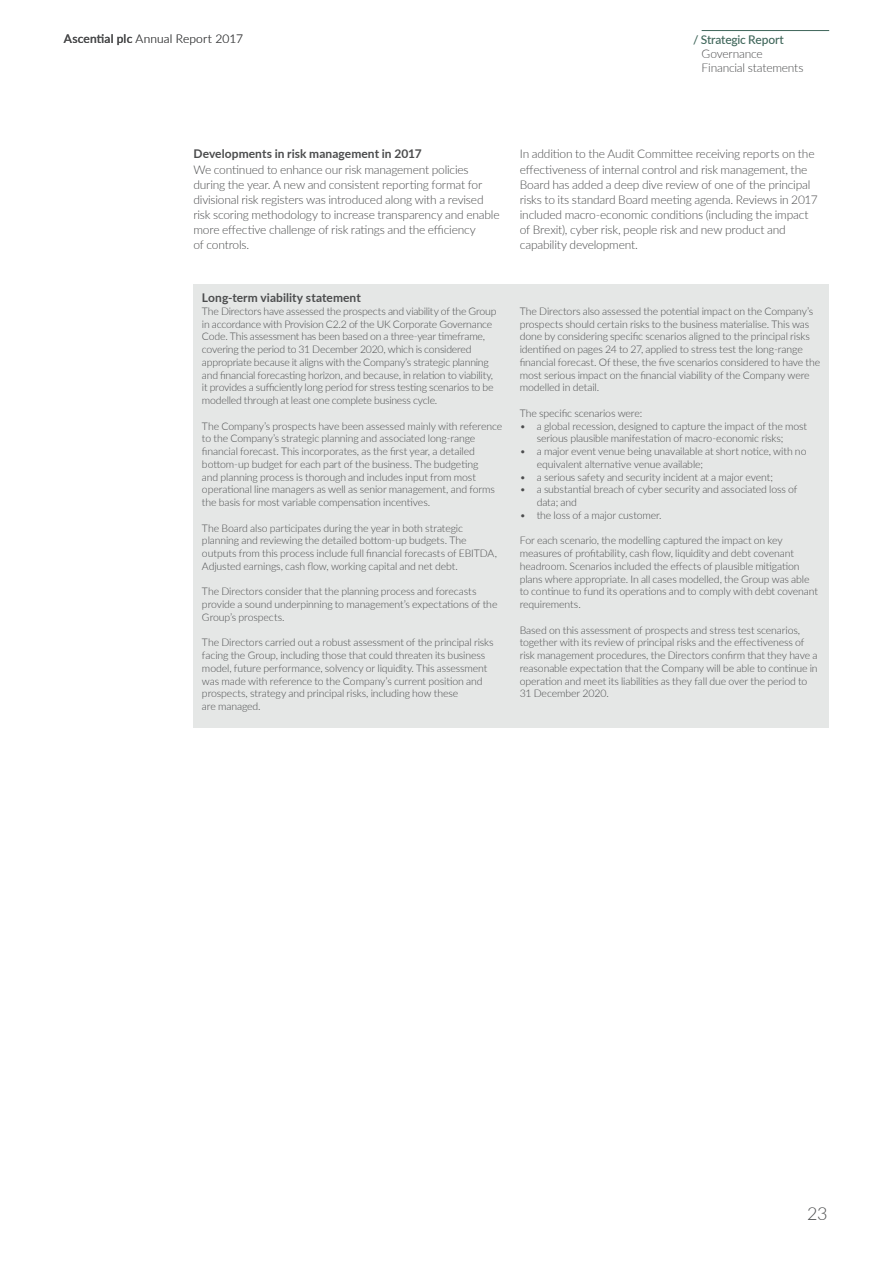
<style>
.page{position:relative;width:893px;height:1263px;background:#fff}
.page>*{position:absolute;margin:0;border:0;box-sizing:border-box;transform-origin:0 0}
.t1{font:300 18px "Lato";color:#4b4c4d}
.t2{font:300 12px/15px "Lato";letter-spacing:-.015em;color:#4b4c4d}
.t3{font:700 12px "Lato";letter-spacing:.005em;color:#4b4c4d}
.t4{font:300 12px "Lato";letter-spacing:.015em;color:#4b4c4d}
.t5{font:500 12px "Lato";letter-spacing:-.015em;color:#3f665a}
.t6{font:300 10.5px/12.8px "Lato";letter-spacing:-.015em;color:#4b4c4d}
.s1{font-weight:500}
</style>
<div class="page">
<hr style="left:702px;top:30px;width:127px;height:1px;background:#3f665a">
<div style="left:193px;top:284px;width:636px;height:443px;background:#e5e7e6"></div>
<p class="t4" style="left:64px;top:30px;width:181px"><span class="s1">Ascential plc</span> Annual Report 2017</p>
<p class="t5" style="left:693px;top:31px;width:92px">/ Strategic Report</p>
<p class="t2" style="left:702px;top:46px;width:103px;line-height:14.4px">Governance<br>Financial statements</p>
<p class="t3" style="left:193px;top:145px;width:230px">Developments in risk management in 2017</p>
<p class="t2" style="left:193px;top:161px;width:308px">We continued to enhance our risk management policies during the year. A new and consistent reporting format for divisional risk registers was introduced along with a revised risk scoring methodology to increase transparency and enable more effective challenge of risk ratings and the efficiency<br>of controls.</p>
<p class="t3" style="left:202px;top:289px;width:160px">Long-term viability statement</p>
<p class="t6" style="left:202px;top:304px;width:296px">The Directors have assessed the prospects and viability of the Group in accordance with Provision C2.2 of the UK Corporate Governance Code. This assessment has been based on a three-year timeframe, covering the period to 31 December 2020, which is considered appropriate because it aligns with the Company’s strategic planning and financial forecasting horizon, and because, in relation to viability, it provides a sufficiently long period for stress testing scenarios to be modelled through at least one complete business cycle.</p>
<p class="t6" style="left:202px;top:419px;width:302px">The Company’s prospects have been assessed mainly with reference to the Company’s strategic planning and associated long-range financial forecast. This incorporates, as the first year, a detailed bottom-up budget for each part of the business. The budgeting<br>and planning process is thorough and includes input from most operational line managers as well as senior management, and forms the basis for most variable compensation incentives.</p>
<p class="t6" style="left:202px;top:521px;width:297px">The Board also participates during the year in both strategic planning and reviewing the detailed bottom-up budgets. The outputs from this process include full financial forecasts of EBITDA, Adjusted earnings, cash flow, working capital and net debt.</p>
<p class="t6" style="left:202px;top:585px;width:297px">The Directors consider that the planning process and forecasts provide a sound underpinning to management’s expectations of the<br>Group’s prospects.</p>
<p class="t6" style="left:202px;top:636px;width:293px">The Directors carried out a robust assessment of the principal risks facing the Group, including those that could threaten its business model, future performance, solvency or liquidity. This assessment was made with reference to the Company’s current position and prospects, strategy and principal risks, including how these<br>are managed.</p>
<p class="t2" style="left:520px;top:146px;width:299px">In addition to the Audit Committee receiving reports on the effectiveness of internal control and risk management, the Board has added a deep dive review of one of the principal risks to its standard Board meeting agenda. Reviews in 2017 included macro-economic conditions (including the impact of Brexit), cyber risk, people risk and new product and capability development.</p>
<p class="t6" style="left:520px;top:304px;width:302px">The Directors also assessed the potential impact on the Company’s prospects should certain risks to the business materialise. This was done by considering specific scenarios aligned to the principal risks identified on pages 24 to 27, applied to stress test the long-range financial forecast. Of these, the five scenarios considered to have the most serious impact on the financial viability of the Company were modelled in detail.</p>
<p class="t6" style="left:520px;top:406px;width:124px">The specific scenarios were:</p>
<p class="t6" style="left:537px;top:419px;width:272px;text-indent:-17px">• a global recession, designed to capture the impact of the most serious plausible manifestation of macro-economic risks;</p>
<p class="t6" style="left:537px;top:445px;width:271px;text-indent:-17px">• a major event venue being unavailable at short notice, with no equivalent alternative venue available;</p>
<p class="t6" style="left:520px;top:470px;width:255px">• a serious safety and security incident at a major event;</p>
<p class="t6" style="left:537px;top:483px;width:262px;text-indent:-17px">• a substantial breach of cyber security and associated loss of data; and</p>
<p class="t6" style="left:520px;top:508px;width:143px">• the loss of a major customer.</p>
<p class="t6" style="left:520px;top:534px;width:300px">For each scenario, the modelling captured the impact on key measures of profitability, cash flow, liquidity and debt covenant headroom. Scenarios included the effects of plausible mitigation plans where appropriate. In all cases modelled, the Group was able to continue to fund its operations and to comply with debt covenant requirements.</p>
<p class="t6" style="left:520px;top:623px;width:299px">Based on this assessment of prospects and stress test scenarios, together with its review of principal risks and the effectiveness of risk management procedures, the Directors confirm that they have a reasonable expectation that the Company will be able to continue in operation and meet its liabilities as they fall due over the period to 31 December 2020.</p>
<h1 class="t1" style="left:807px;top:1201px;width:22px">23</h1>
</div>
